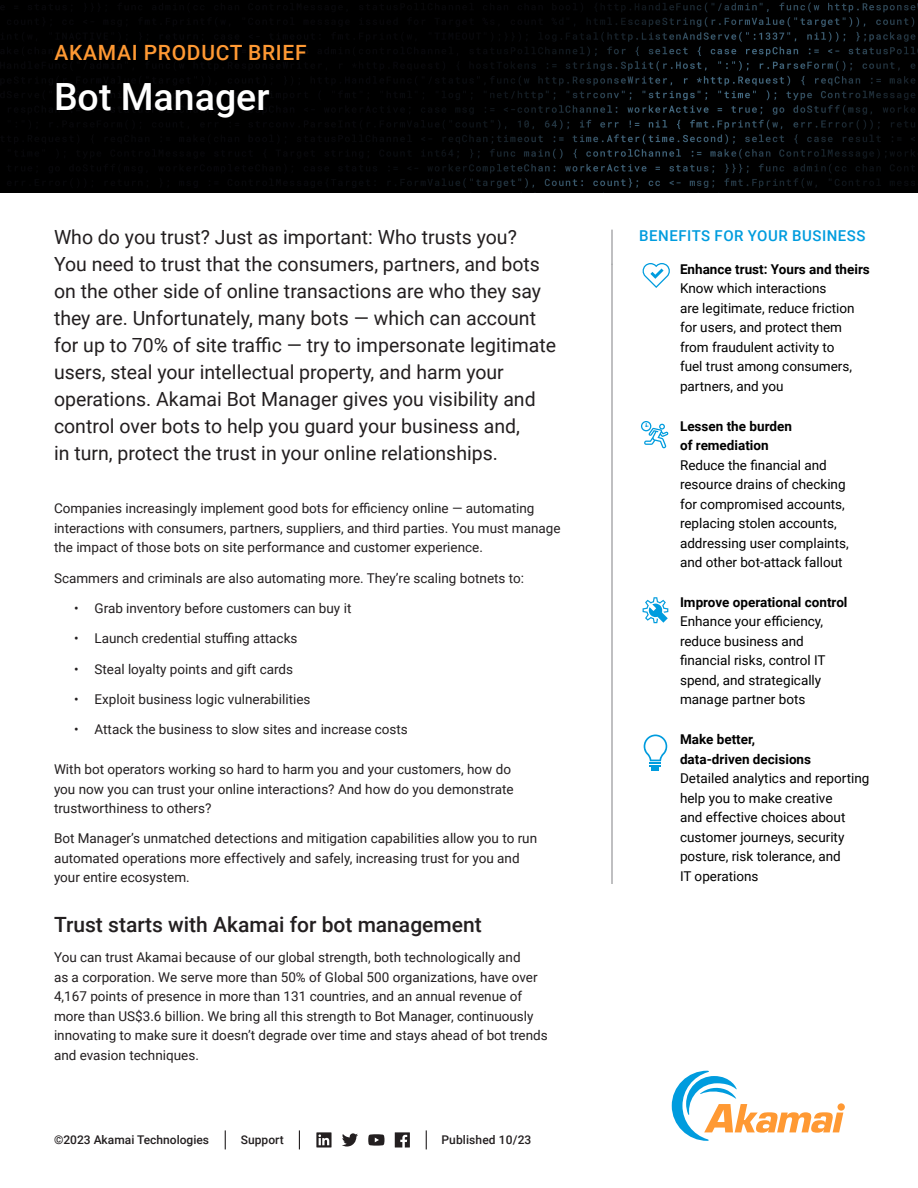
<style>
.page{position:relative;width:918px;height:1188px;background:#fff}
.page>*{position:absolute;margin:0;border:0;box-sizing:border-box;transform-origin:0 0}
.t1{font:500 37.5px "Roboto";color:#fff}
.t2{font:500 21px "Roboto";color:#231f20}
.Preheader{font:500 21px "Roboto";letter-spacing:.035em;color:#f93}
.Intro_Paragraph{font:19.5px/27px "Roboto";color:#231f20}
.Benefits_header{font:500 15px "Roboto";letter-spacing:.035em;color:#009cde}
.t3{font:13.5px/19.5px "Roboto";color:#231f20}
.Benefits_body_copy{font:13.5px/19.5px "Roboto";color:#000}
.t4{font:500 12px "Roboto";color:#231f20}
.s1{font-weight:700}
</style>
<div class="page">
<img style="left:0;top:0;width:918px;height:192px">
<svg style="left:672px;top:1071px;width:171px;height:70px"></svg>
<svg style="left:299px;top:1130px;width:1px;height:19px"></svg>
<svg style="left:225px;top:1130px;width:1px;height:19px"></svg>
<svg style="left:426px;top:1130px;width:1px;height:19px"></svg>
<svg style="left:368px;top:1134px;width:16px;height:12px"></svg>
<svg style="left:316px;top:1132px;width:16px;height:16px"></svg>
<svg style="left:395px;top:1132px;width:15px;height:16px"></svg>
<svg style="left:342px;top:1133px;width:16px;height:14px"></svg>
<hr style="left:611px;top:230px;width:2px;height:35px;background:#aaabad">
<hr style="left:611px;top:264px;width:2px;height:620px;background:#aaabad">
<svg style="left:643px;top:597px;width:25px;height:26px"></svg>
<svg style="left:641px;top:421px;width:28px;height:27px"></svg>
<svg style="left:642px;top:263px;width:28px;height:25px"></svg>
<svg style="left:644px;top:735px;width:23px;height:36px"></svg>
<p class="Preheader" style="left:54px;top:38px;width:254px">AKAMAI PRODUCT BRIEF</p>
<p class="t1" style="left:54px;top:71px;width:217px">Bot Manager</p>
<p class="Intro_Paragraph" style="left:54px;top:223px;width:504px">Who do you trust? Just as important: Who trusts you?<br>You need to trust that the consumers, partners, and bots on the other side of online transactions are who they say they are. Unfortunately, many bots — which can account for up to 70% of site traffic — try to impersonate legitimate users, steal your intellectual property, and harm your operations. Akamai Bot Manager gives you visibility and control over bots to help you guard your business and,<br>in turn, protect the trust in your online relationships.</p>
<p class="t3" style="left:54px;top:498px;width:508px">Companies increasingly implement good bots for efficiency online — automating interactions with consumers, partners, suppliers, and third parties. You must manage the impact of those bots on site performance and customer experience.</p>
<p class="t3" style="left:54px;top:568px;width:472px">Scammers and criminals are also automating more. They’re scaling botnets to:</p>
<p class="t3" style="left:74px;top:598px;width:279px">• Grab inventory before customers can buy it</p>
<p class="t3" style="left:74px;top:628px;width:225px">• Launch credential stuffing attacks</p>
<p class="t3" style="left:74px;top:659px;width:220px">• Steal loyalty points and gift cards</p>
<p class="t3" style="left:74px;top:689px;width:238px">• Exploit business logic vulnerabilities</p>
<p class="t3" style="left:74px;top:719px;width:335px">• Attack the business to slow sites and increase costs</p>
<p class="t3" style="left:54px;top:759px;width:461px">With bot operators working so hard to harm you and your customers, how do you now you can trust your online interactions? And how do you demonstrate trustworthiness to others?</p>
<p class="t3" style="left:54px;top:828px;width:485px">Bot Manager’s unmatched detections and mitigation capabilities allow you to run automated operations more effectively and safely, increasing trust for you and your entire ecosystem.</p>
<h1 class="t2" style="left:54px;top:910px;width:429px">Trust starts with Akamai for bot management</h1>
<p class="t3" style="left:54px;top:947px;width:495px">You can trust Akamai because of our global strength, both technologically and<br>as a corporation. We serve more than 50% of Global 500 organizations, have over 4,167 points of presence in more than 131 countries, and an annual revenue of more than US$3.6 billion. We bring all this strength to Bot Manager, continuously innovating to make sure it doesn’t degrade over time and stays ahead of bot trends and evasion techniques.</p>
<p class="t4" style="left:54px;top:1132px;width:157px">©2023 Akamai Technologies</p>
<p class="t4" style="left:241px;top:1132px;width:44px">Support</p>
<p class="t4" style="left:441px;top:1132px;width:91px">Published 10/23</p>
<p class="Benefits_header" style="left:639px;top:225px;width:228px">BENEFITS FOR YOUR BUSINESS</p>
<p class="Benefits_body_copy" style="left:680px;top:259px;width:191px"><span class="s1">Enhance trust: Yours and theirs<br></span>Know which interactions<br>are legitimate, reduce friction for users, and protect them from fraudulent activity to<br>fuel trust among consumers, partners, and you</p>
<p class="Benefits_body_copy" style="left:680px;top:416px;width:170px"><span class="s1">Lessen the burden<br>of remediation<br></span>Reduce the financial and resource drains of checking for compromised accounts, replacing stolen accounts, addressing user complaints, and other bot-attack fallout</p>
<p class="Benefits_body_copy" style="left:680px;top:592px;width:169px"><span class="s1">Improve operational control<br></span>Enhance your efficiency, reduce business and financial risks, control IT spend, and strategically manage partner bots</p>
<p class="Benefits_body_copy" style="left:680px;top:729px;width:191px"><span class="s1">Make better,<br>data-driven decisions<br></span>Detailed analytics and reporting help you to make creative<br>and effective choices about customer journeys, security posture, risk tolerance, and<br>IT operations</p>
</div>
